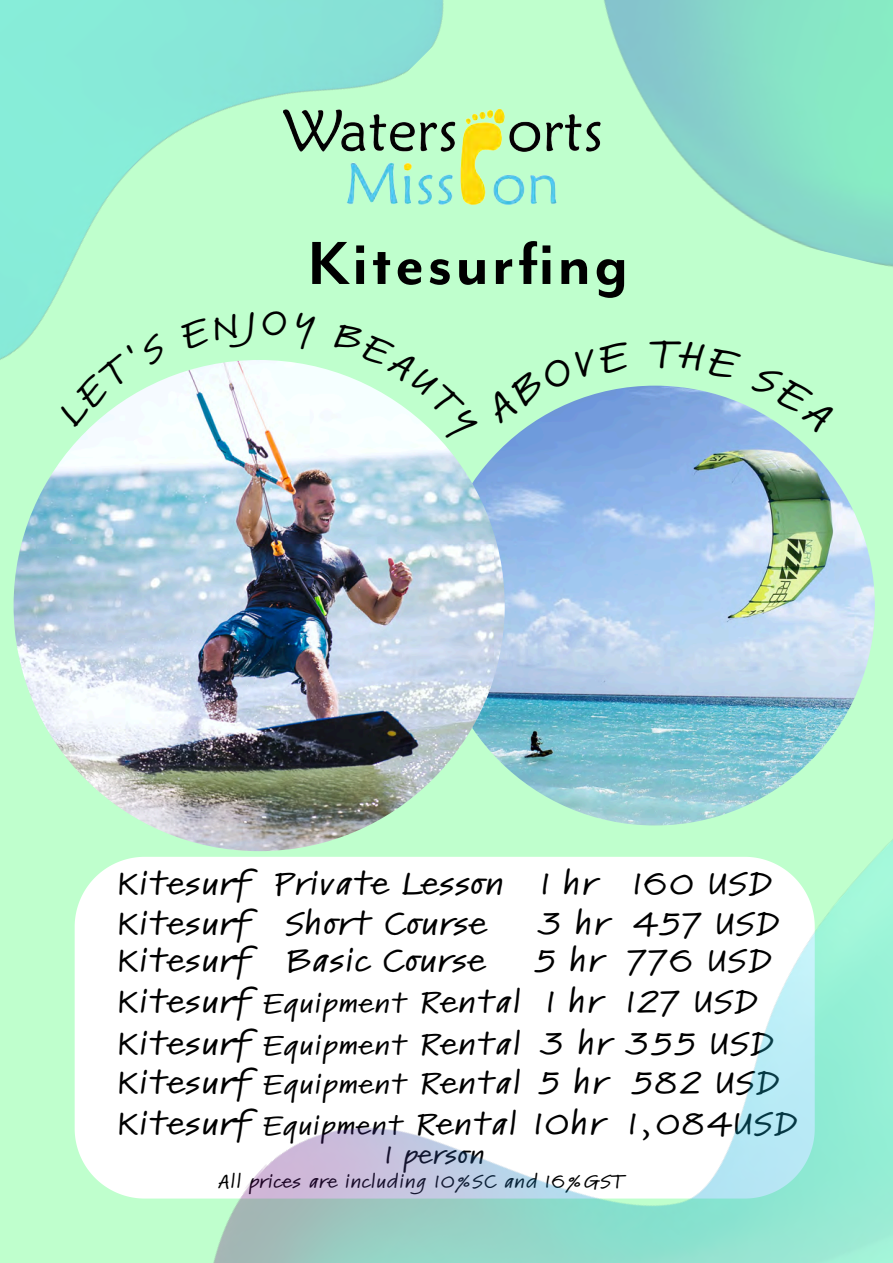
<style>
.page{position:relative;width:893px;height:1263px;background:#bfffcd}
.page>*{position:absolute;margin:0;border:0;box-sizing:border-box;transform-origin:0 0}
.t1{font:700 70.05px "Mr Eaves Mod OT";letter-spacing:.04em;color:#000}
.t2{font:600 expanded 30.3px/40.7px "Kremlin Pro";letter-spacing:.055em;color:#000}
.t3{font:600 expanded 24.6px "Kremlin Pro";letter-spacing:.055em;color:#000}
.t4{font:600 expanded 17.4px "Kremlin Pro";letter-spacing:.055em;color:#000}
.s1{font-size:25.35px}
.s2{font-size:28.8px}
.s3{font-size:24.6px}
</style>
<div class="page">
<div style="left:75px;top:857px;width:97px;height:341px;background:#fff"></div>
<img style="left:172px;top:385px;width:721px;height:878px">
<img style="left:604px;top:0;width:289px;height:267px">
<img style="left:0;top:0;width:483px;height:483px">
<img style="left:14px;top:360px;width:491px;height:491px;border-radius:246px">
<img style="left:283px;top:94px;width:326px;height:129px">
<svg style="left:57px;top:333px;width:112px;height:95px"></svg>
<svg style="left:180px;top:311px;width:76px;height:38px"></svg>
<svg style="left:263px;top:311px;width:24px;height:25px"></svg>
<svg style="left:293px;top:312px;width:22px;height:38px"></svg>
<svg style="left:333px;top:322px;width:298px;height:121px"></svg>
<svg style="left:751px;top:385px;width:84px;height:48px"></svg>
<h1 class="t1" style="left:308px;top:223px;width:322px">Kitesurfing</h1>
<p class="t2" style="left:118px;top:864px;width:655px;line-height:40px">Kitesurf Private Lesson 1 hr 160 USD<br>Kitesurf Short Course</p>
<p class="t2" style="left:536px;top:904px;width:245px">3 hr 457 USD</p>
<p class="t2" style="left:118px;top:941px;width:681px;text-indent:416px">5 hr 776 USD Kitesurf <span class="s1">Equipment</span> <span class="s2">Rental</span> 1 hr 127 USD Kitesurf <span class="s1">Equipment</span> <span class="s2">Rental</span> 3 hr 355 USD Kitesurf <span class="s1">Equipment</span> <span class="s2">Rental</span> 5 hr 582 USD Kitesurf <span class="s3">Equipment</span> <span class="s2">Rental</span> 10hr 1,084USD</p>
<p class="t3" style="left:386px;top:1137px;width:100px">1 person</p>
<p class="t4" style="left:218px;top:1169px;width:408px">All prices are including 10%SC and 16%GST</p>
<p class="t2" style="left:118px;top:941px;width:368px">Kitesurf Basic Course</p>
</div>
